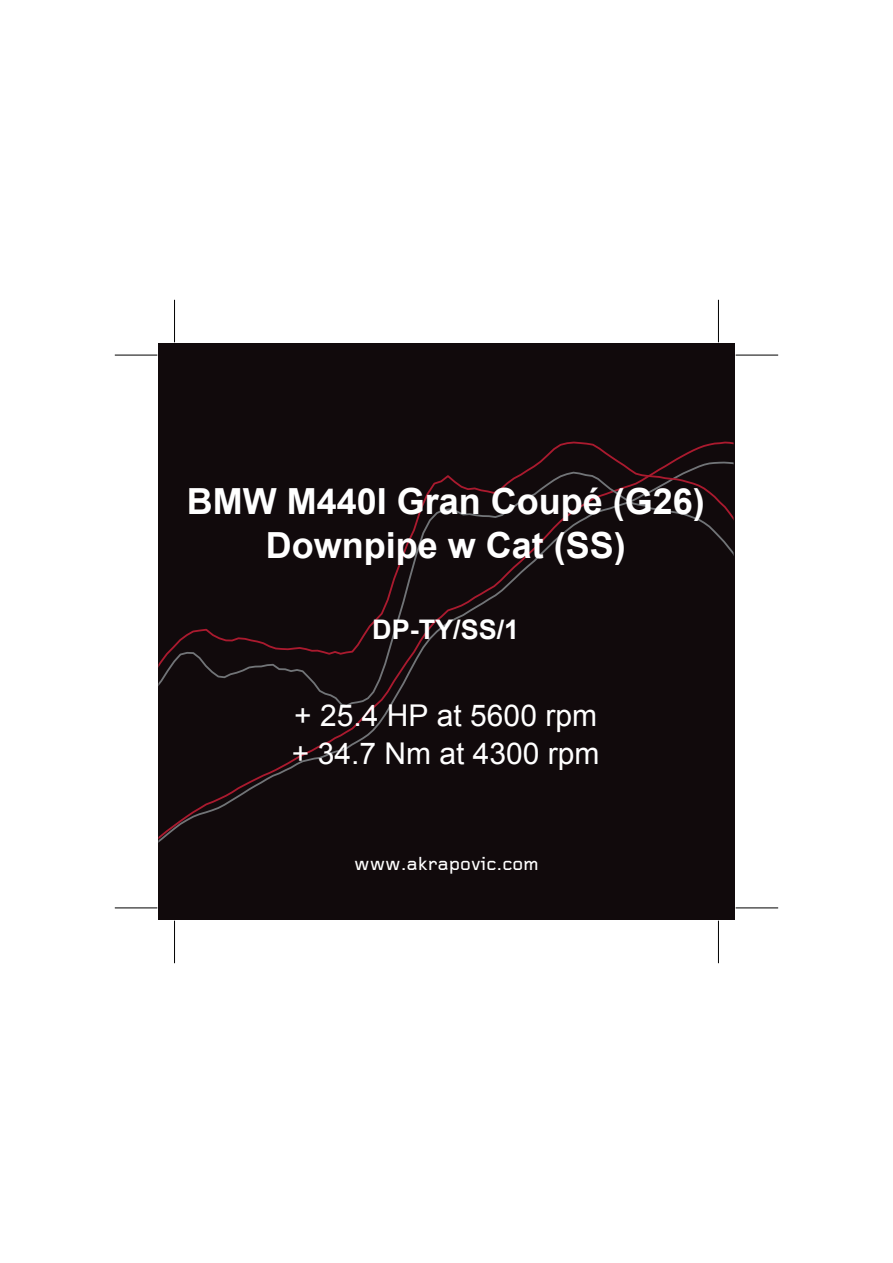
<style>
.page{position:relative;width:893px;height:1263px;background:#fff}
.page>*{position:absolute;margin:0;border:0;box-sizing:border-box;transform-origin:0 0}
.t1{font:700 36px/43.3px "Arial";color:#fff;text-align:center}
.t2{font:30px/37.8px "Arial";color:#fff}
.t3{font:700 27px "Arial";color:#fff}
.t4{font:500 19.5px "Foundry Gridnik";color:#fff}
</style>
<div class="page">
<div style="left:158px;top:343px;width:577px;height:577px;background:#110a0c"></div>
<svg style="left:158px;top:441px;width:576px;height:402px"></svg>
<hr style="left:115px;top:355px;width:42px;height:1px;background:#000">
<hr style="left:174px;top:300px;width:1px;height:42px;background:#000">
<hr style="left:115px;top:908px;width:42px;height:1px;background:#000">
<hr style="left:174px;top:921px;width:1px;height:42px;background:#000">
<hr style="left:736px;top:355px;width:42px;height:1px;background:#000">
<hr style="left:718px;top:300px;width:1px;height:42px;background:#000">
<hr style="left:736px;top:908px;width:42px;height:1px;background:#000">
<hr style="left:718px;top:921px;width:1px;height:42px;background:#000">
<p class="t1" style="left:187px;top:481px;width:520px">BMW M440I Gran Coupé (G26)<br>Downpipe w Cat (SS)</p>
<p class="t3" style="left:372px;top:611px;width:149px">DP-TY/SS/1</p>
<p class="t2" style="left:292px;top:697px;width:309px">+ 25.4 HP at 5600 rpm + 34.7 Nm at 4300 rpm</p>
<p class="t4" style="left:354px;top:853px;width:186px">www.akrapovic.com</p>
</div>
